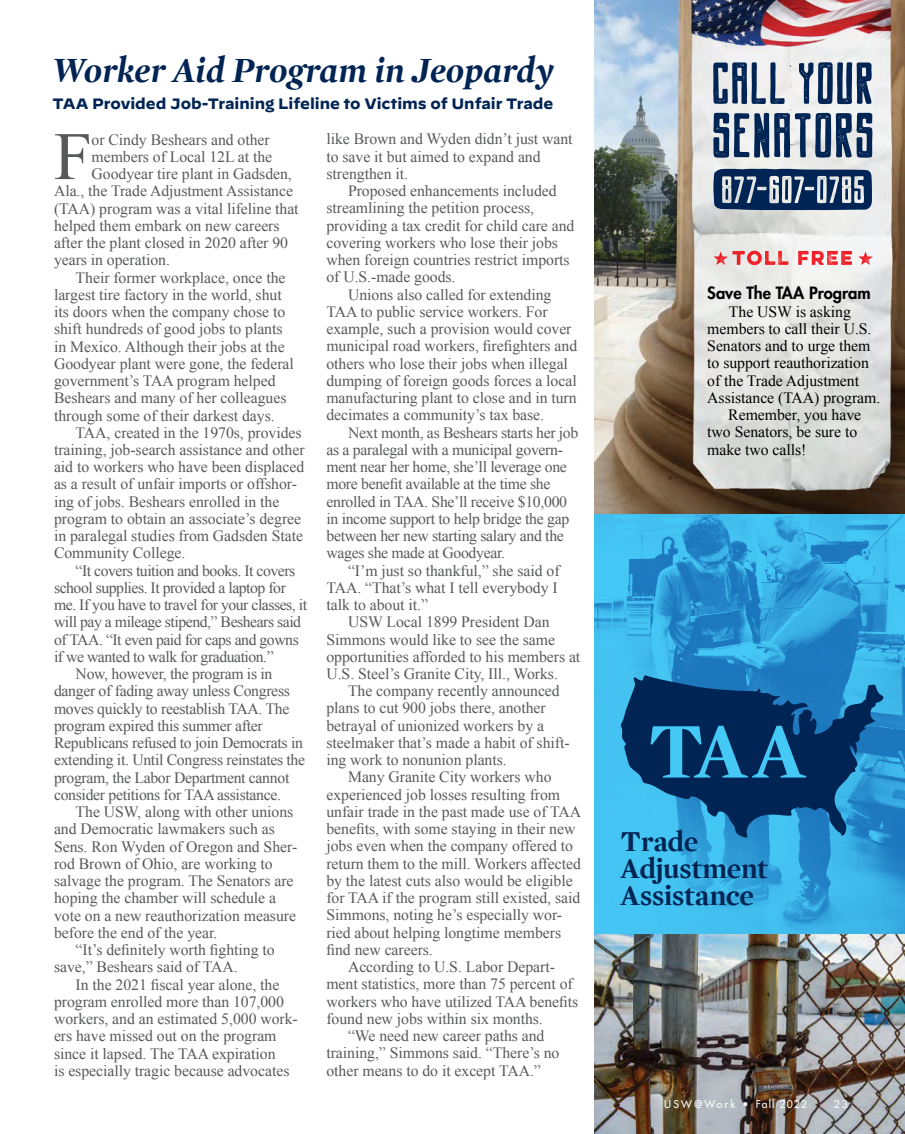
<style>
.page{position:relative;width:905px;height:1134px;background:#fff}
.page>*{position:absolute;margin:0;border:0;box-sizing:border-box;transform-origin:0 0}
.t1{font:700 80.55px "Mercury Display";color:#44c8f5}
.t2{font:67.8px "Times New Roman";color:#58595b}
.t3{font:italic 700 36px "Mercury Display";letter-spacing:.005em;color:#002453}
.t4{font:700 29.4px/27px "Mercury Display";letter-spacing:-.01em;color:#002453}
.t5{font:800 16.5px "Futura Std";color:#000}
.t6{font:15.75px/17.2px "Times New Roman";letter-spacing:-.005em;color:#58595b}
.t7{font:15.75px "Times New Roman";letter-spacing:-.03em;color:#58595b}
.t8{font:15.75px "Times New Roman";letter-spacing:-.005em;color:#000}
.t9{font:700 15px "Decimal";letter-spacing:-.005em;color:#002453}
.t10{font:500 10.5px "Futura Std";letter-spacing:.1em;color:#fff}
.t11{font:500 10.5px "Futura Std";letter-spacing:.12em;color:#fff}
</style>
<div class="page">
<img style="left:594px;top:0;width:310px;height:924px">
<svg style="left:713px;top:169px;width:159px;height:41px;background:#415b7c"></svg>
<svg style="left:713px;top:62px;width:71px;height:42px"></svg>
<svg style="left:798px;top:62px;width:73px;height:42px"></svg>
<svg style="left:713px;top:113px;width:159px;height:45px"></svg>
<svg style="left:798px;top:251px;width:54px;height:14px"></svg>
<svg style="left:858px;top:252px;width:14px;height:13px"></svg>
<svg style="left:713px;top:251px;width:75px;height:14px"></svg>
<img style="left:594px;top:924px;width:310px;height:210px">
<svg style="left:620px;top:674px;width:264px;height:164px;background:#135589"></svg>
<h3 class="t3" style="left:52px;top:49px;width:503px">Worker Aid Program in Jeopardy</h3>
<p class="t9" style="left:52px;top:95px;width:502px">TAA Provided Job-Training Lifeline to Victims of Unfair Trade</p>
<h2 class="t2" style="left:54px;top:111px;width:39px">F</h2>
<p class="t6" style="left:92px;top:130px;width:180px">or Cindy Beshears and other</p>
<p class="t6" style="left:92px;top:148px;width:182px">members of Local 12L at the</p>
<p class="t6" style="left:92px;top:165px;width:202px">Goodyear tire plant in Gadsden,</p>
<p class="t6" style="left:54px;top:182px;width:240px">Ala., the Trade Adjustment Assistance</p>
<p class="t6" style="left:54px;top:199px;width:246px">(TAA) program was a vital lifeline that</p>
<p class="t6" style="left:54px;top:217px;width:227px">helped them embark on new careers</p>
<p class="t6" style="left:54px;top:234px;width:235px">after the plant closed in 2020 after 90</p>
<p class="t6" style="left:54px;top:251px;width:117px">years in operation.</p>
<p class="t6" style="left:76px;top:268px;width:211px">Their former workplace, once the</p>
<p class="t6" style="left:54px;top:286px;width:229px">largest tire factory in the world, shut</p>
<p class="t6" style="left:54px;top:303px;width:233px">its doors when the company chose to</p>
<p class="t6" style="left:54px;top:320px;width:230px">shift hundreds of good jobs to plants</p>
<p class="t6" style="left:54px;top:337px;width:232px">in Mexico. Although their jobs at the</p>
<p class="t6" style="left:54px;top:355px;width:241px">Goodyear plant were gone, the federal</p>
<p class="t6" style="left:54px;top:372px;width:223px">government’s TAA program helped</p>
<p class="t6" style="left:54px;top:389px;width:234px">Beshears and many of her colleagues</p>
<p class="t6" style="left:54px;top:406px;width:222px">through some of their darkest days.</p>
<p class="t6" style="left:76px;top:424px;width:227px">TAA, created in the 1970s, provides</p>
<p class="t6" style="left:54px;top:441px;width:252px">training, job-search assistance and other</p>
<p class="t6" style="left:54px;top:458px;width:252px">aid to workers who have been displaced</p>
<p class="t6" style="left:54px;top:475px;width:244px">as a result of unfair imports or offshor-</p>
<p class="t6" style="left:54px;top:493px;width:227px">ing of jobs. Beshears enrolled in the</p>
<p class="t6" style="left:54px;top:510px;width:249px">program to obtain an associate’s degree</p>
<p class="t6" style="left:54px;top:527px;width:250px">in paralegal studies from Gadsden State</p>
<p class="t6" style="left:54px;top:544px;width:133px">Community College.</p>
<p class="t7" style="left:76px;top:560px;width:221px">“It covers tuition and books. It covers</p>
<p class="t7" style="left:54px;top:577px;width:233px">school supplies. It provided a laptop for</p>
<p class="t7" style="left:54px;top:594px;width:254px">me. If you have to travel for your classes, it</p>
<p class="t7" style="left:54px;top:612px;width:249px">will pay a mileage stipend,” Beshears said</p>
<p class="t7" style="left:54px;top:629px;width:246px">of TAA. “It even paid for caps and gowns</p>
<p class="t7" style="left:54px;top:646px;width:221px">if we wanted to walk for graduation.”</p>
<p class="t6" style="left:76px;top:665px;width:198px">Now, however, the program is in</p>
<p class="t6" style="left:54px;top:682px;width:237px">danger of fading away unless Congress</p>
<p class="t6" style="left:54px;top:700px;width:237px">moves quickly to reestablish TAA. The</p>
<p class="t6" style="left:54px;top:717px;width:210px">program expired this summer after</p>
<p class="t6" style="left:54px;top:734px;width:250px">Republicans refused to join Democrats in</p>
<p class="t6" style="left:54px;top:751px;width:253px">extending it. Until Congress reinstates the</p>
<p class="t6" style="left:54px;top:769px;width:237px">program, the Labor Department cannot</p>
<p class="t6" style="left:54px;top:786px;width:228px">consider petitions for TAA assistance.</p>
<p class="t6" style="left:76px;top:803px;width:219px">The USW, along with other unions</p>
<p class="t6" style="left:54px;top:820px;width:222px">and Democratic lawmakers such as</p>
<p class="t6" style="left:54px;top:838px;width:245px">Sens. Ron Wyden of Oregon and Sher-</p>
<p class="t6" style="left:54px;top:855px;width:220px">rod Brown of Ohio, are working to</p>
<p class="t6" style="left:54px;top:872px;width:241px">salvage the program. The Senators are</p>
<p class="t6" style="left:54px;top:889px;width:223px">hoping the chamber will schedule a</p>
<p class="t6" style="left:54px;top:907px;width:243px">vote on a new reauthorization measure</p>
<p class="t6" style="left:54px;top:924px;width:165px">before the end of the year.</p>
<p class="t6" style="left:76px;top:941px;width:200px">“It’s definitely worth fighting to</p>
<p class="t6" style="left:54px;top:958px;width:185px">save,” Beshears said of TAA.</p>
<p class="t6" style="left:76px;top:975px;width:205px">In the 2021 fiscal year alone, the</p>
<p class="t6" style="left:54px;top:993px;width:231px">program enrolled more than 107,000</p>
<p class="t6" style="left:54px;top:1010px;width:245px">workers, and an estimated 5,000 work-</p>
<p class="t6" style="left:54px;top:1027px;width:224px">ers have missed out on the program</p>
<p class="t6" style="left:54px;top:1044px;width:223px">since it lapsed. The TAA expiration</p>
<p class="t6" style="left:54px;top:1062px;width:237px">is especially tragic because advocates</p>
<p class="t6" style="left:326px;top:130px;width:248px">like Brown and Wyden didn’t just want to save it but aimed to expand and strengthen it.</p>
<p class="t6" style="left:326px;top:182px;width:249px;text-indent:22px">Proposed enhancements included streamlining the petition process, providing a tax credit for child care and covering workers who lose their jobs when foreign countries restrict imports of U.S.-made goods.</p>
<p class="t6" style="left:326px;top:285px;width:252px;text-indent:22px">Unions also called for extending TAA to public service workers. For example, such a provision would cover municipal road workers, firefighters and others who lose their jobs when illegal dumping of foreign goods forces a local manufacturing plant to close and in turn decimates a community’s tax base.</p>
<p class="t6" style="left:326px;top:423px;width:253px;text-indent:22px">Next month, as Beshears starts her job as a paralegal with a municipal govern&shy;ment near her home, she’ll leverage one more benefit available at the time she enrolled in TAA. She’ll receive $10,000 in income support to help bridge the gap between her new starting salary and the wages she made at Goodyear.</p>
<p class="t6" style="left:326px;top:561px;width:235px;text-indent:22px">“I’m just so thankful,” she said of<br>TAA. “That’s what I tell everybody I talk to about it.”</p>
<p class="t6" style="left:326px;top:613px;width:255px;text-indent:22px">USW Local 1899 President Dan Simmons would like to see the same opportunities afforded to his members at U.S. Steel’s Granite City, Ill., Works.</p>
<p class="t6" style="left:326px;top:682px;width:245px;text-indent:22px">The company recently announced plans to cut 900 jobs there, another betrayal of unionized workers by a steelmaker that’s made a habit of shift&shy;ing work to nonunion plants.</p>
<p class="t6" style="left:348px;top:768px;width:205px">Many Granite City workers who</p>
<p class="t6" style="left:326px;top:786px;width:235px">experienced job losses resulting from</p>
<p class="t6" style="left:326px;top:803px;width:256px">unfair trade in the past made use of TAA</p>
<p class="t6" style="left:326px;top:820px;width:250px">benefits, with some staying in their new</p>
<p class="t6" style="left:326px;top:837px;width:248px">jobs even when the company offered to</p>
<p class="t6" style="left:326px;top:855px;width:256px">return them to the mill. Workers affected</p>
<p class="t6" style="left:326px;top:872px;width:248px">by the latest cuts also would be eligible</p>
<p class="t6" style="left:326px;top:889px;width:255px">for TAA if the program still existed, said</p>
<p class="t6" style="left:326px;top:906px;width:237px">Simmons, noting he’s especially wor-</p>
<p class="t6" style="left:326px;top:924px;width:236px">ried about helping longtime members</p>
<p class="t6" style="left:326px;top:941px;width:108px">find new careers.</p>
<p class="t6" style="left:348px;top:958px;width:208px">According to U.S. Labor Depart-</p>
<p class="t6" style="left:326px;top:975px;width:248px">ment statistics, more than 75 percent of</p>
<p class="t6" style="left:326px;top:993px;width:253px">workers who have utilized TAA benefits</p>
<p class="t6" style="left:326px;top:1010px;width:218px">found new jobs within six months.</p>
<p class="t6" style="left:348px;top:1027px;width:198px">“We need new career paths and</p>
<p class="t6" style="left:326px;top:1044px;width:234px">training,” Simmons said. “There’s no</p>
<p class="t6" style="left:326px;top:1062px;width:216px">other means to do it except TAA.”</p>
<p class="t5" style="left:707px;top:283px;width:165px">Save The TAA Program</p>
<p class="t8" style="left:729px;top:301px;width:123px">The USW is asking</p>
<p class="t8" style="left:707px;top:318px;width:166px">members to call their U.S.</p>
<p class="t8" style="left:707px;top:335px;width:165px">Senators and to urge them</p>
<p class="t8" style="left:707px;top:352px;width:163px">to support reauthorization</p>
<p class="t8" style="left:707px;top:370px;width:153px">of the Trade Adjustment</p>
<p class="t8" style="left:707px;top:387px;width:174px">Assistance (TAA) program.</p>
<p class="t8" style="left:728px;top:404px;width:134px">Remember, you have</p>
<p class="t8" style="left:707px;top:421px;width:151px">two Senators, be sure to</p>
<p class="t8" style="left:707px;top:439px;width:101px">make two calls!</p>
<h1 class="t1" style="left:648px;top:704px;width:158px">TAA</h1>
<h3 class="t4" style="left:621px;top:828px;width:148px">Trade<br>Adjustment<br>Assistance</h3>
<p class="t10" style="left:664px;top:1098px;width:144px">USW@Work • Fall 2022</p>
<p class="t11" style="left:833px;top:1098px;width:16px">23</p>
</div>
